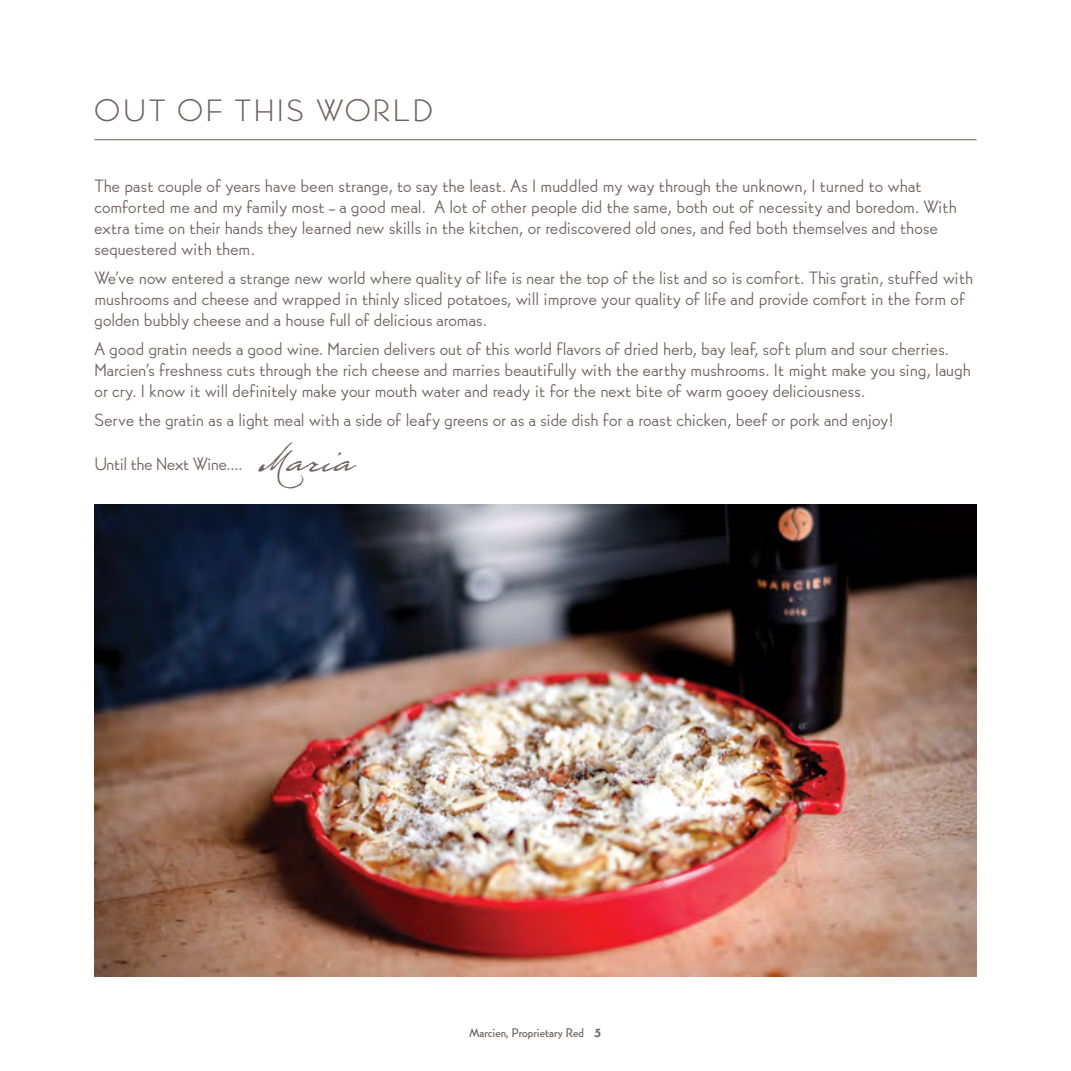
<style>
.page{position:relative;width:1071px;height:1071px;background:#fff}
.page>*{position:absolute;margin:0;border:0;box-sizing:border-box;transform-origin:0 0}
.t1{font:300 30.28px "Bernhard Gothic SGOT Std";letter-spacing:.09em;color:#6e615e;scale:1.04 1}
.t2{font:17.5px/21px "Bernhard Gothic SGOT Std";color:#6e615e}
.t3{font:17.5px "Bernhard Gothic SGOT Std";letter-spacing:-.02em;color:#6e615e}
.t4{font:500 12.25px "Bernhard Gothic SGOT Std";color:#6e615e}
.s1{font-family:"Houston Pen";font-size:35px}
.s2{font-weight:800}
</style>
<div class="page">
<img style="left:95px;top:504px;width:881px;height:472px">
<hr style="left:94px;top:139px;width:882px;height:1px;background:#6e615e">
<h1 class="t1" style="left:94px;top:92px;width:327px">OUT OF THIS WORLD</h1>
<p class="t2" style="left:94px;top:176px;width:864px">The past couple of years have been strange, to say the least. As I muddled my way through the unknown, I turned to what comforted me and my family most – a good meal. A lot of other people did the same, both out of necessity and boredom. With extra time on their hands they learned new skills in the kitchen, or rediscovered old ones, and fed both themselves and those sequestered with them.</p>
<p class="t2" style="left:94px;top:267px;width:880px">We’ve now entered a strange new world where quality of life is near the top of the list and so is comfort. This gratin, stuffed with mushrooms and cheese and wrapped in thinly sliced potatoes, will improve your quality of life and provide comfort in the form of golden bubbly cheese and a house full of delicious aromas.</p>
<p class="t2" style="left:94px;top:338px;width:878px">A good gratin needs a good wine. Marcien delivers out of this world flavors of dried herb, bay leaf, soft plum and sour cherries.<br>Marcien’s freshness cuts through the rich cheese and marries beautifully with the earthy mushrooms. It might make you sing, laugh or cry. I know it will definitely make your mouth water and ready it for the next bite of warm gooey deliciousness.</p>
<p class="t2" style="left:94px;top:409px;width:801px">Serve the gratin as a light meal with a side of leafy greens or as a side dish for a roast chicken, beef or pork and enjoy!</p>
<p class="t3" style="left:94px;top:452px;width:258px">Until the Next Wine.... <span class="s1">Maria</span></p>
<p class="t4" style="left:469px;top:1024px;width:134px">Marcien, Proprietary Red <span class="s2">5</span></p>
</div>
